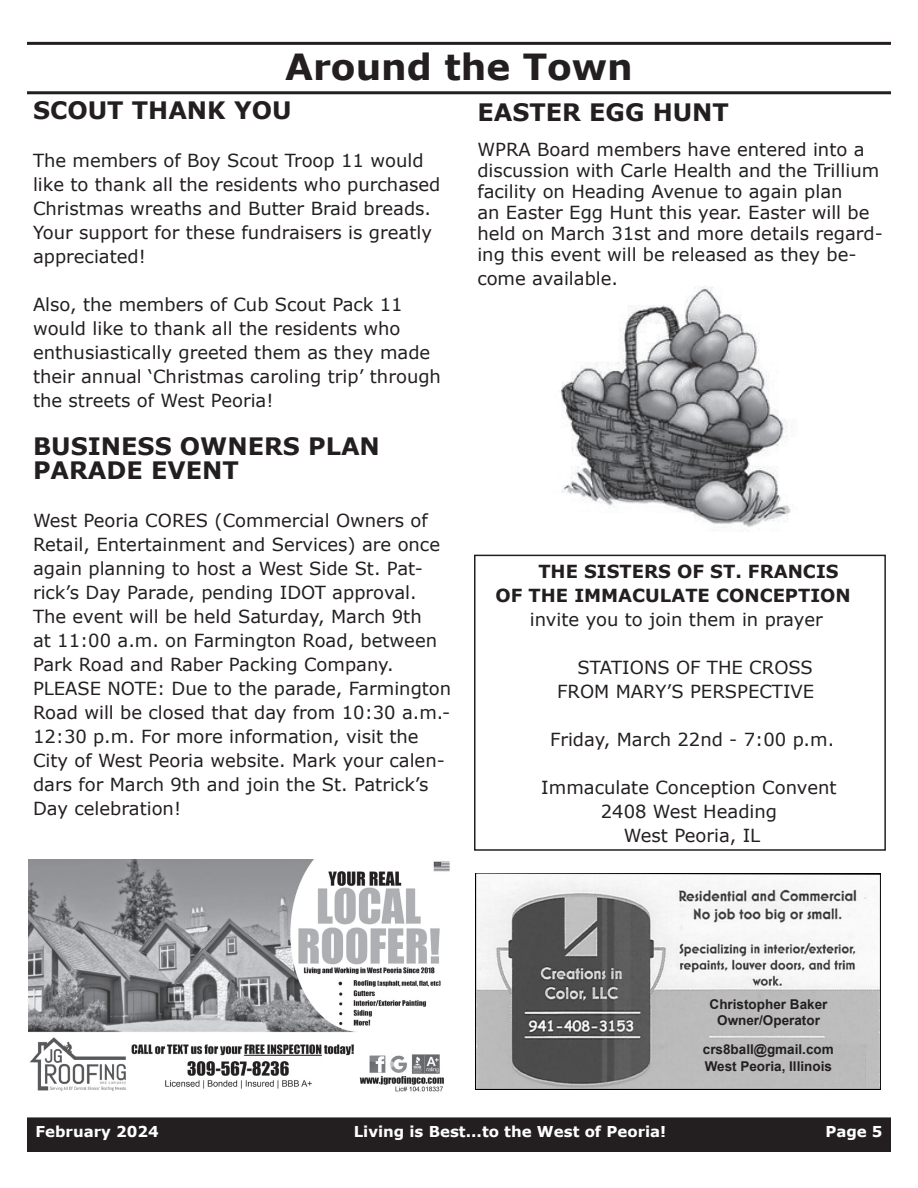
<style>
.page{position:relative;width:918px;height:1188px;background:#fff}
.page>*{position:absolute;margin:0;border:0;box-sizing:border-box;transform-origin:0 0}
.t1{font:700 36px "Verdana";color:#231f20}
.t2{font:700 24px "Verdana";color:#231f20}
.t3{font:18px/24px "Verdana";color:#231f20}
.t4{font:700 18px "Verdana";color:#231f20}
.t5{font:700 15px "Verdana";color:#fff}
.t6{font:700 13.5px "Arial";color:#231f20}
</style>
<div class="page">
<img style="left:560px;top:286px;width:231px;height:246px">
<div style="left:28px;top:1118px;width:862px;height:33px;background:#231f20"></div>
<div style="left:27px;top:1117px;width:864px;height:35px;border:2px solid #231f20"></div>
<hr style="left:27px;top:42px;width:864px;height:3px;background:#231f20">
<hr style="left:27px;top:91px;width:864px;height:3px;background:#231f20">
<img style="left:476px;top:874px;width:405px;height:216px">
<div style="left:725px;top:991px;width:90px;height:42px;background:#bbb"></div>
<div style="left:718px;top:1044px;width:56px;height:42px;background:#bbb"></div>
<div style="left:774px;top:1044px;width:91px;height:42px;background:#bbb"></div>
<img style="left:28px;top:860px;width:422px;height:232px">
<div style="left:474px;top:555px;width:412px;height:296px;border:2px solid #231f20"></div>
<p class="t1" style="left:285px;top:44px;width:349px">Around the Town</p>
<p class="t2" style="left:33px;top:95px;width:260px">SCOUT THANK YOU</p>
<p class="t3" style="left:33px;top:149px;width:409px">The members of Boy Scout Troop 11 would like to thank all the residents who purchased Christmas wreaths and Butter Braid breads.<br>Your support for these fundraisers is greatly appreciated!</p>
<p class="t3" style="left:33px;top:293px;width:410px">Also, the members of Cub Scout Pack 11 would like to thank all the residents who enthusiastically greeted them as they made their annual ‘Christmas caroling trip’ through the streets of West Peoria!</p>
<p class="t2" style="left:33px;top:431px;width:348px">BUSINESS OWNERS PLAN</p>
<p class="t2" style="left:33px;top:455px;width:207px">PARADE EVENT</p>
<p class="t3" style="left:33px;top:509px;width:420px">West Peoria CORES (Commercial Owners of Retail, Entertainment and Services) are once again planning to host a West Side St. Pat&shy;rick’s Day Parade, pending IDOT approval.<br>The event will be held Saturday, March 9th<br>at 11:00 a.m. on Farmington Road, between Park Road and Raber Packing Company.<br>PLEASE NOTE: Due to the parade, Farmington Road will be closed that day from 10:30 a.m.- 12:30 p.m. For more information, visit the City of West Peoria website. Mark your calen&shy;dars for March 9th and join the St. Patrick’s</p>
<p class="t3" style="left:33px;top:797px;width:150px">Day celebration!</p>
<p class="t2" style="left:477px;top:97px;width:253px">EASTER EGG HUNT</p>
<p class="t3" style="left:477px;top:139px;width:407px;line-height:21px">WPRA Board members have entered into a discussion with Carle Health and the Trillium facility on Heading Avenue to again plan<br>an Easter Egg Hunt this year. Easter will be held on March 31st and more details regard&shy;ing this event will be released as they be-</p>
<p class="t3" style="left:477px;top:267px;width:142px">come available.</p>
<p class="t4" style="left:538px;top:559px;width:302px">THE SISTERS OF ST. FRANCIS</p>
<p class="t4" style="left:495px;top:583px;width:357px">OF THE IMMACULATE CONCEPTION</p>
<p class="t3" style="left:530px;top:607px;width:295px">invite you to join them in prayer</p>
<p class="t3" style="left:578px;top:655px;width:237px">STATIONS OF THE CROSS</p>
<p class="t3" style="left:557px;top:679px;width:259px">FROM MARY’S PERSPECTIVE</p>
<p class="t3" style="left:550px;top:727px;width:286px">Friday, March 22nd - 7:00 p.m.</p>
<p class="t3" style="left:541px;top:775px;width:297px">Immaculate Conception Convent</p>
<p class="t3" style="left:601px;top:799px;width:178px">2408 West Heading</p>
<p class="t3" style="left:624px;top:823px;width:138px">West Peoria, IL</p>
<p class="t6" style="left:710px;top:995px;width:119px">Christopher Baker</p>
<p class="t6" style="left:717px;top:1011px;width:104px">Owner/Operator</p>
<p class="t6" style="left:703px;top:1041px;width:132px">crs8ball@gmail.com</p>
<p class="t6" style="left:705px;top:1057px;width:129px">West Peoria, Illinois</p>
<p class="t5" style="left:35px;top:1121px;width:125px">February 2024</p>
<p class="t5" style="left:354px;top:1121px;width:314px">Living is Best...to the West of Peoria!</p>
<p class="t5" style="left:825px;top:1121px;width:59px">Page 5</p>
</div>
